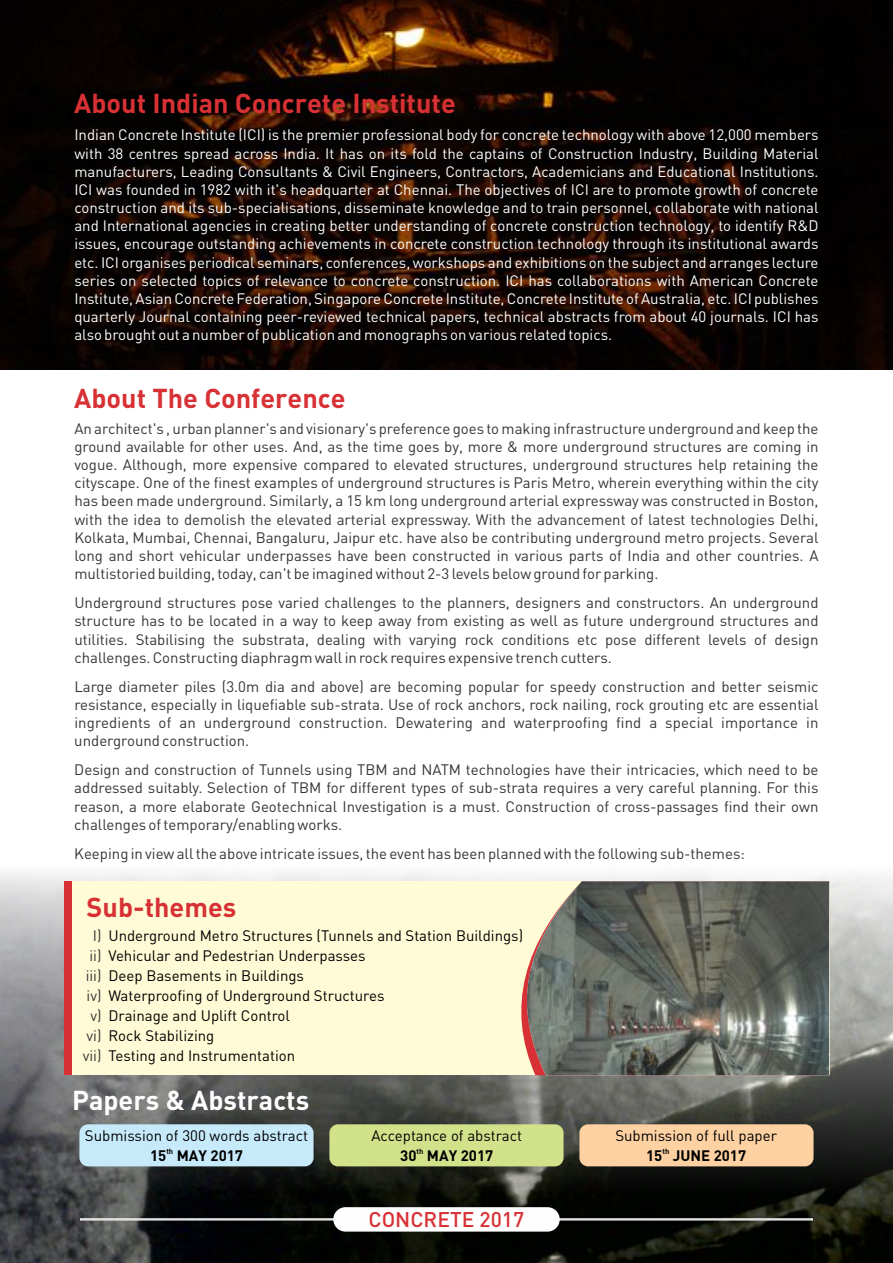
<style>
.page{position:relative;width:893px;height:1263px;background:#fff}
.page>*{position:absolute;margin:0;border:0;box-sizing:border-box;transform-origin:0 0}
.t1{font:700 27px "DIN";color:#d83135}
.t2{font:700 27px "DIN";color:#fefefe}
.t3{font:500 21px "DIN";color:#d83135}
.t4{font:15px/18.1px "DIN";color:#373435;text-align:justify}
.t5{font:15px/18.1px "DIN";color:#fefefe;text-align:justify}
.t6{font:15px/20px "DIN";color:#000}
.t7{font:700 15px "DIN";color:#000}
.t8{font:700 7.5px "DIN";color:#000}
</style>
<div class="page">
<img style="left:0;top:873px;width:893px;height:390px">
<img style="left:0;top:0;width:893px;height:369px">
<div style="left:64px;top:881px;width:765px;height:194px;background:#fffbd6"></div>
<img style="left:521px;top:881px;width:308px;height:194px">
<svg style="left:80px;top:1218px;width:733px;height:2px"></svg>
<div style="left:333px;top:1207px;width:227px;height:24px;background:#fefefe;border-radius:12px"></div>
<div style="left:64px;top:881px;width:7px;height:194px;background:#d83135"></div>
<div style="left:79px;top:1124px;width:235px;height:42px;background:#c7eafb;border-radius:9px"></div>
<div style="left:329px;top:1124px;width:235px;height:42px;background:#d2e28b;border-radius:9px"></div>
<div style="left:579px;top:1124px;width:234px;height:42px;background:#fdd1a1;border-radius:9px"></div>
<h1 class="t1" style="left:74px;top:86px;width:383px">About Indian Concrete Institute</h1>
<p class="t5" style="left:74px;top:127px;width:746px">Indian Concrete Institute (ICI) is the premier professional body for concrete technology with above 12,000 members with 38 centres spread across India. It has on its fold the captains of Construction Industry, Building Material manufacturers, Leading Consultants &amp; Civil Engineers, Contractors, Academicians and Educational Institutions.<br>ICI was founded in 1982 with it's headquarter at Chennai. The objectives of ICI are to promote growth of concrete construction and its sub-specialisations, disseminate knowledge and to train personnel, collaborate with national and International agencies in creating better understanding of concrete construction technology, to identify R&amp;D issues, encourage outstanding achievements in concrete construction technology through its institutional awards etc. ICI organises periodical seminars, conferences, workshops and exhibitions on the subject and arranges lecture series on selected topics of relevance to concrete construction. ICI has collaborations with American Concrete Institute, Asian Concrete Federation, Singapore Concrete Institute, Concrete Institute of Australia, etc. ICI publishes quarterly Journal containing peer-reviewed technical papers, technical abstracts from about 40 journals. ICI has also brought out a number of publication and monographs on various related topics.</p>
<h1 class="t1" style="left:74px;top:381px;width:273px">About The Conference</h1>
<p class="t4" style="left:74px;top:421px;width:746px">An architect's , urban planner's and visionary's preference goes to making infrastructure underground and keep the ground available for other uses. And, as the time goes by, more &amp; more underground structures are coming in vogue. Although, more expensive compared to elevated structures, underground structures help retaining the cityscape. One of the finest examples of underground structures is Paris Metro, wherein everything within the city has been made underground. Similarly, a 15 km long underground arterial expressway was constructed in Boston, with the idea to demolish the elevated arterial expressway. With the advancement of latest technologies Delhi, Kolkata, Mumbai, Chennai, Bangaluru, Jaipur etc. have also be contributing underground metro projects. Several long and short vehicular underpasses have been constructed in various parts of India and other countries. A multistoried building, today, can't be imagined without 2-3 levels below ground for parking.</p>
<p class="t4" style="left:74px;top:595px;width:746px">Underground structures pose varied challenges to the planners, designers and constructors. An underground structure has to be located in a way to keep away from existing as well as future underground structures and utilities. Stabilising the substrata, dealing with varying rock conditions etc pose different levels of design challenges. Constructing diaphragm wall in rock requires expensive trench cutters.</p>
<p class="t4" style="left:74px;top:679px;width:746px">Large diameter piles (3.0m dia and above) are becoming popular for speedy construction and better seismic resistance, especially in liquefiable sub-strata. Use of rock anchors, rock nailing, rock grouting etc are essential ingredients of an underground construction. Dewatering and waterproofing find a special importance in underground construction.</p>
<p class="t4" style="left:74px;top:762px;width:746px">Design and construction of Tunnels using TBM and NATM technologies have their intricacies, which need to be addressed suitably. Selection of TBM for different types of sub-strata requires a very careful planning. For this reason, a more elaborate Geotechnical Investigation is a must. Construction of cross-passages find their own challenges of temporary/enabling works.</p>
<p class="t4" style="left:74px;top:846px;width:672px">Keeping in view all the above intricate issues, the event has been planned with the following sub-themes:</p>
<h1 class="t1" style="left:87px;top:890px;width:151px">Sub-themes</h1>
<p class="t4" style="left:83px;top:927px;width:20px;line-height:20px;text-align:right">I) ii) iii) iv) v) vi) vii)</p>
<p class="t6" style="left:108px;top:927px;width:416px">Underground Metro Structures (Tunnels and Station Buildings)<br>Vehicular and Pedestrian Underpasses<br>Deep Basements in Buildings<br>Waterproofing of Underground Structures<br>Drainage and Uplift Control<br>Rock Stabilizing<br>Testing and Instrumentation</p>
<h1 class="t2" style="left:72px;top:1082px;width:239px">Papers &amp; Abstracts</h1>
<p class="t6" style="left:85px;top:1127px;width:225px">Submission of 300 words abstract</p>
<p class="t8" style="left:166px;top:1146px;width:8px">th</p>
<p class="t7" style="left:150px;top:1146px;width:95px">15 MAY 2017</p>
<p class="t6" style="left:371px;top:1127px;width:152px">Acceptance of abstract</p>
<p class="t8" style="left:417px;top:1146px;width:8px">th</p>
<p class="t7" style="left:400px;top:1146px;width:95px">30 MAY 2017</p>
<h2 class="t3" style="left:368px;top:1206px;width:157px">CONCRETE 2017</h2>
<p class="t6" style="left:615px;top:1127px;width:163px">Submission of full paper</p>
<p class="t8" style="left:662px;top:1146px;width:8px">th</p>
<p class="t7" style="left:646px;top:1146px;width:102px">15 JUNE 2017</p>
</div>
